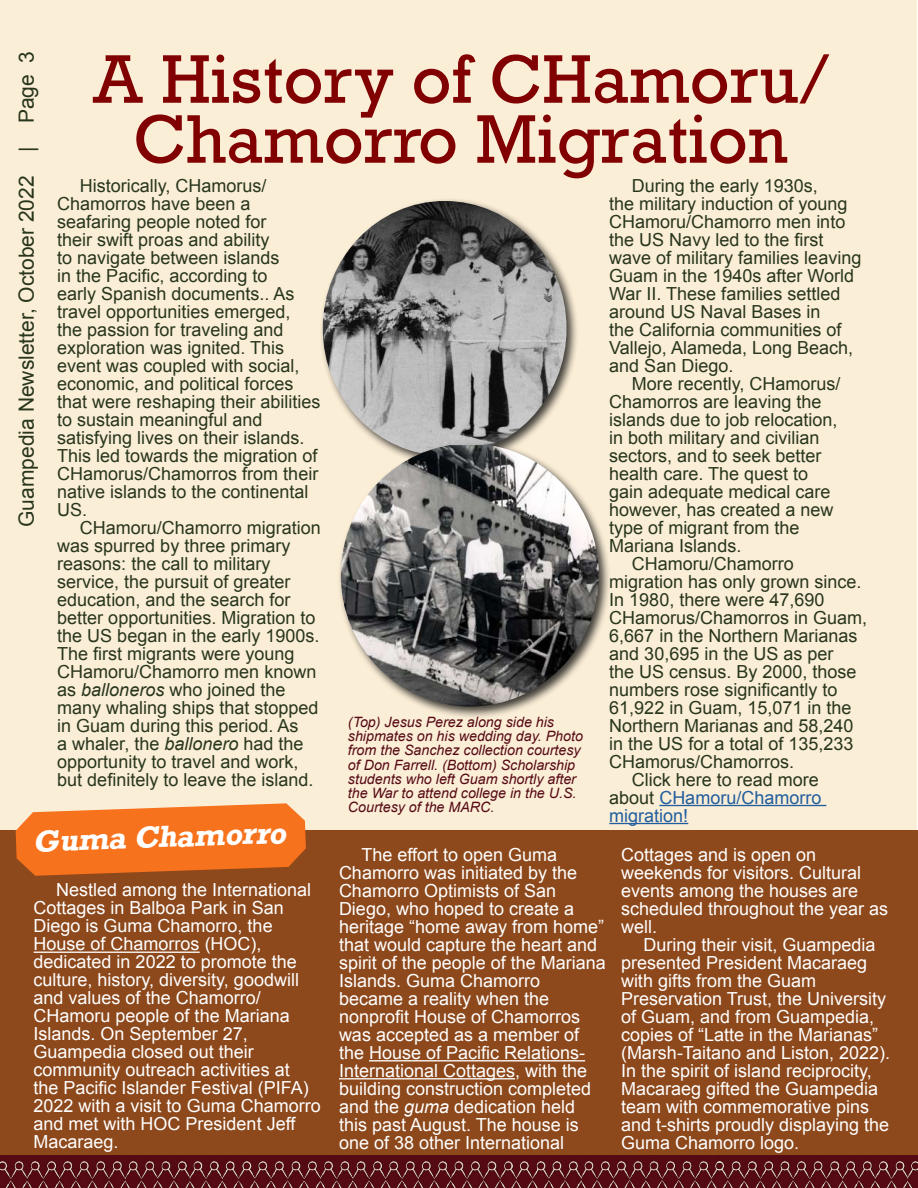
<style>
.page{position:relative;width:918px;height:1188px;background:#fff}
.page>*{position:absolute;margin:0;border:0;box-sizing:border-box;transform-origin:0 0}
.t1{font:64.5px/60px "Rockwell";color:#810102;text-align:center}
.t2{font:italic 700 28.5px "Rockwell";color:#fff}
.t3{font:21px "Arial";color:#28361c}
.t4{font:18px/18px "Arial";color:#28361c}
.t5{font:18px/18px "Arial";color:#fff}
.t6{font:18px "Arial";color:#215e9e}
.t7{font:italic 14.25px/14.2px "Arial";color:#560a14}
.s1{color:#28361c}
.s2{font-style:italic}
</style>
<div class="page">
<div style="left:1px;top:1px;width:916px;height:1186px;background:#fbeed7"></div>
<div style="left:0;top:1155px;width:918px;height:33px;background:#560a14"></div>
<img style="left:0;top:1161px;width:717px;height:27px">
<img style="left:717px;top:1161px;width:201px;height:27px">
<hr style="left:659px;top:805px;width:167px;height:1px;background:#215e9e">
<hr style="left:609px;top:823px;width:79px;height:1px;background:#215e9e">
<div style="left:0;top:831px;width:918px;height:324px;background:#8d481b"></div>
<div style="left:319px;top:197px;width:260px;height:272px;background:#000;opacity:.75"></div>
<img style="left:323px;top:201px;width:244px;height:255px">
<div style="left:337px;top:441px;width:274px;height:278px;background:#000;opacity:.75"></div>
<img style="left:341px;top:445px;width:258px;height:261px">
<hr style="left:34px;top:952px;width:166px;height:1px;background:#fff">
<hr style="left:369px;top:1060px;width:216px;height:1px;background:#fff">
<hr style="left:339px;top:1078px;width:176px;height:1px;background:#fff">
<svg style="left:16px;top:803px;width:290px;height:73px;background:#ee782b"></svg>
<p class="t3" style="left:13px;top:527px;width:477px;rotate:-90deg">Guampedia Newsletter, October 2022 | Page 3</p>
<h1 class="t1" style="left:92px;top:51px;width:740px">A History of CHamoru/<br>Chamorro Migration</h1>
<p class="t4" style="left:609px;top:176px;width:254px;text-indent:22px">During the early 1930s,<br>the military induction of young<br>CHamoru/Chamorro men into the US Navy led to the first wave of military families leaving<br>Guam in the 1940s after World<br>War II. These families settled around US Naval Bases in<br>the California communities of<br>Vallejo, Alameda, Long Beach, and San Diego.</p>
<p class="t4" style="left:632px;top:374px;width:210px">More recently, CHamorus/</p>
<p class="t4" style="left:609px;top:392px;width:214px">Chamorros are leaving the</p>
<p class="t4" style="left:609px;top:410px;width:230px">islands due to job relocation,</p>
<p class="t4" style="left:609px;top:428px;width:212px">in both military and civilian</p>
<p class="t4" style="left:609px;top:446px;width:214px">sectors, and to seek better</p>
<p class="t4" style="left:609px;top:464px;width:200px">health care. The quest to</p>
<p class="t4" style="left:609px;top:482px;width:223px">gain adequate medical care</p>
<p class="t4" style="left:609px;top:500px;width:226px">however, has created a new</p>
<p class="t4" style="left:609px;top:518px;width:192px">type of migrant from the</p>
<p class="t4" style="left:609px;top:536px;width:134px">Mariana Islands.</p>
<p class="t4" style="left:632px;top:554px;width:164px">CHamoru/Chamorro</p>
<p class="t4" style="left:609px;top:572px;width:254px">migration has only grown since.</p>
<p class="t4" style="left:609px;top:590px;width:217px">In 1980, there were 47,690</p>
<p class="t4" style="left:609px;top:608px;width:259px">CHamorus/Chamorros in Guam,</p>
<p class="t4" style="left:609px;top:626px;width:250px">6,667 in the Northern Marianas</p>
<p class="t4" style="left:609px;top:644px;width:226px">and 30,695 in the US as per</p>
<p class="t4" style="left:609px;top:662px;width:249px">the US census. By 2000, those</p>
<p class="t4" style="left:609px;top:680px;width:230px">numbers rose significantly to</p>
<p class="t4" style="left:609px;top:698px;width:244px">61,922 in Guam, 15,071 in the</p>
<p class="t4" style="left:609px;top:716px;width:246px">Northern Marianas and 58,240</p>
<p class="t4" style="left:609px;top:734px;width:246px">in the US for a total of 135,233</p>
<p class="t4" style="left:609px;top:752px;width:187px">CHamorus/Chamorros.</p>
<p class="t4" style="left:632px;top:770px;width:189px">Click here to read more</p>
<p class="t6" style="left:609px;top:785px;width:214px"><span class="s1">about</span> CHamoru/Chamorro</p>
<p class="t6" style="left:609px;top:803px;width:81px">migration!</p>
<p class="t4" style="left:57px;top:176px;width:265px;text-indent:22px">Historically, CHamorus/<br>Chamorros have been a seafaring people noted for<br>their swift proas and ability<br>to navigate between islands<br>in the Pacific, according to<br>early Spanish documents.. As travel opportunities emerged,<br>the passion for traveling and exploration was ignited. This event was coupled with social, economic, and political forces that were reshaping their abilities to sustain meaningful and satisfying lives on their islands.<br>This led towards the migration of<br>CHamorus/Chamorros from their native islands to the continental<br>US.</p>
<p class="t4" style="left:57px;top:518px;width:265px;text-indent:22px">CHamoru/Chamorro migration was spurred by three primary reasons: the call to military service, the pursuit of greater education, and the search for better opportunities. Migration to the US began in the early 1900s.<br>The first migrants were young<br>CHamoru/Chamorro men known as <span class="s2">balloneros</span> who joined the many whaling ships that stopped in Guam during this period. As<br>a whaler, the <span class="s2">ballonero</span> had the opportunity to travel and work, but definitely to leave the island.</p>
<p class="t7" style="left:348px;top:715px;width:237px">(Top) Jesus Perez along side his shipmates on his wedding day. Photo from the Sanchez collection courtesy of Don Farrell. (Bottom) Scholarship students who left Guam shortly after the War to attend college in the U.S.<br>Courtesy of the MARC.</p>
<h2 class="t2" style="left:32px;top:823px;width:255px;rotate:-2deg">Guma Chamorro</h2>
<p class="t5" style="left:339px;top:846px;width:268px;text-indent:22px">The effort to open Guma<br>Chamorro was initiated by the<br>Chamorro Optimists of San<br>Diego, who hoped to create a heritage “home away from home” that would capture the heart and spirit of the people of the Mariana<br>Islands. Guma Chamorro became a reality when the nonprofit House of Chamorros was accepted as a member of the House of Pacific Relations-<br>International Cottages, with the building construction completed and the <span class="s2">guma</span> dedication held this past August. The house is one of 38 other International</p>
<p class="t5" style="left:621px;top:846px;width:269px">Cottages and is open on weekends for visitors. Cultural events among the houses are scheduled throughout the year as well.</p>
<p class="t5" style="left:34px;top:881px;width:289px;text-indent:22px">Nestled among the International<br>Cottages in Balboa Park in San<br>Diego is Guma Chamorro, the<br>House of Chamorros (HOC), dedicated in 2022 to promote the culture, history, diversity, goodwill and values of the Chamorro/<br>CHamoru people of the Mariana<br>Islands. On September 27,<br>Guampedia closed out their community outreach activities at<br>the Pacific Islander Festival (PIFA)<br>2022 with a visit to Guma Chamorro and met with HOC President Jeff<br>Macaraeg.</p>
<p class="t5" style="left:621px;top:936px;width:271px;text-indent:22px">During their visit, Guampedia presented President Macaraeg with gifts from the Guam<br>Preservation Trust, the University of Guam, and from Guampedia, copies of “Latte in the Marianas” (Marsh-Taitano and Liston, 2022).<br>In the spirit of island reciprocity,<br>Macaraeg gifted the Guampedia team with commemorative pins and t-shirts proudly displaying the<br>Guma Chamorro logo.</p>
</div>
